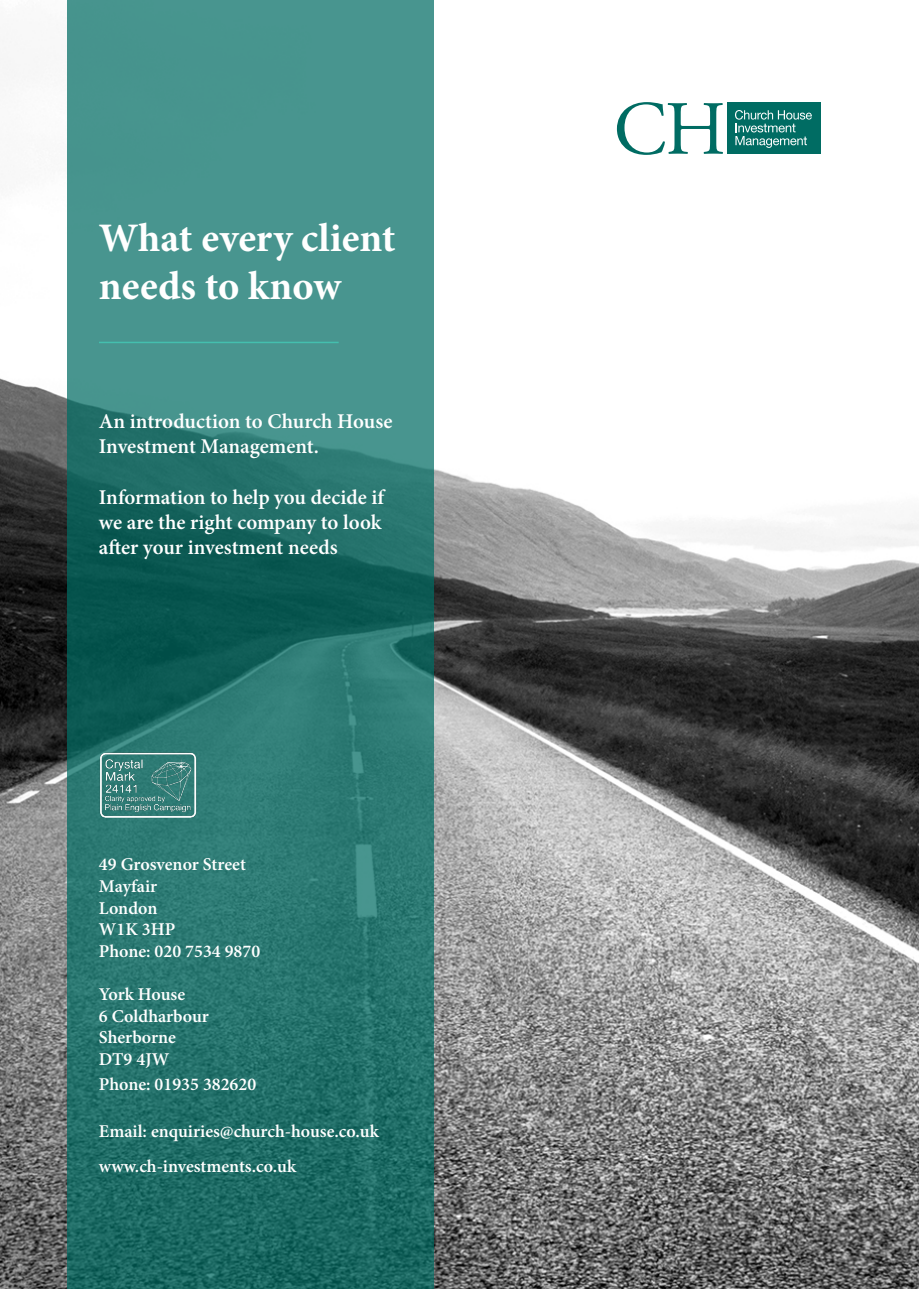
<style>
.page{position:relative;width:919px;height:1289px;background:#fff}
.page>*{position:absolute;margin:0;border:0;box-sizing:border-box;transform-origin:0 0}
.t1{font:700 40.5px "Minion Pro";color:#fff}
.t2{font:600 21px/25.2px "Minion Pro";letter-spacing:-.005em;color:#fff}
.t3{font:600 18px "Minion Pro";color:#fff}
</style>
<div class="page">
<img style="left:0;top:0;width:918px;height:1288px">
<svg style="left:67px;top:0;width:366px;height:1288px;background:#2e7b75"></svg>
<hr style="left:99px;top:342px;width:239px;height:1px;background:#44bfae">
<div style="left:727px;top:103px;width:94px;height:51px;background:#006c63"></div>
<svg style="left:617px;top:102px;width:106px;height:53px"></svg>
<svg style="left:735px;top:110px;width:76px;height:38px"></svg>
<img style="left:94px;top:740px;width:107px;height:89px">
<p class="t1" style="left:99px;top:209px;width:298px">What every client</p>
<p class="t1" style="left:99px;top:258px;width:244px">needs to know</p>
<p class="t2" style="left:99px;top:408px;width:295px">An introduction to Church House<br>Investment Management.</p>
<p class="t2" style="left:99px;top:484px;width:287px">Information to help you decide if we are the right company to look after your investment needs</p>
<p class="t3" style="left:99px;top:852px;width:148px">49 Grosvenor Street</p>
<p class="t3" style="left:99px;top:873px;width:60px">Mayfair</p>
<p class="t3" style="left:99px;top:895px;width:60px">London</p>
<p class="t3" style="left:99px;top:916px;width:78px">W1K 3HP</p>
<p class="t3" style="left:99px;top:938px;width:163px">Phone: 020 7534 9870</p>
<p class="t3" style="left:99px;top:981px;width:88px">York House</p>
<p class="t3" style="left:99px;top:1003px;width:111px">6 Coldharbour</p>
<p class="t3" style="left:99px;top:1024px;width:79px">Sherborne</p>
<p class="t3" style="left:99px;top:1046px;width:72px">DT9 4JW</p>
<p class="t3" style="left:99px;top:1071px;width:159px">Phone: 01935 382620</p>
<p class="t3" style="left:99px;top:1118px;width:281px">Email: enquiries@church-house.co.uk</p>
<p class="t3" style="left:99px;top:1154px;width:199px">www.ch-investments.co.uk</p>
</div>
